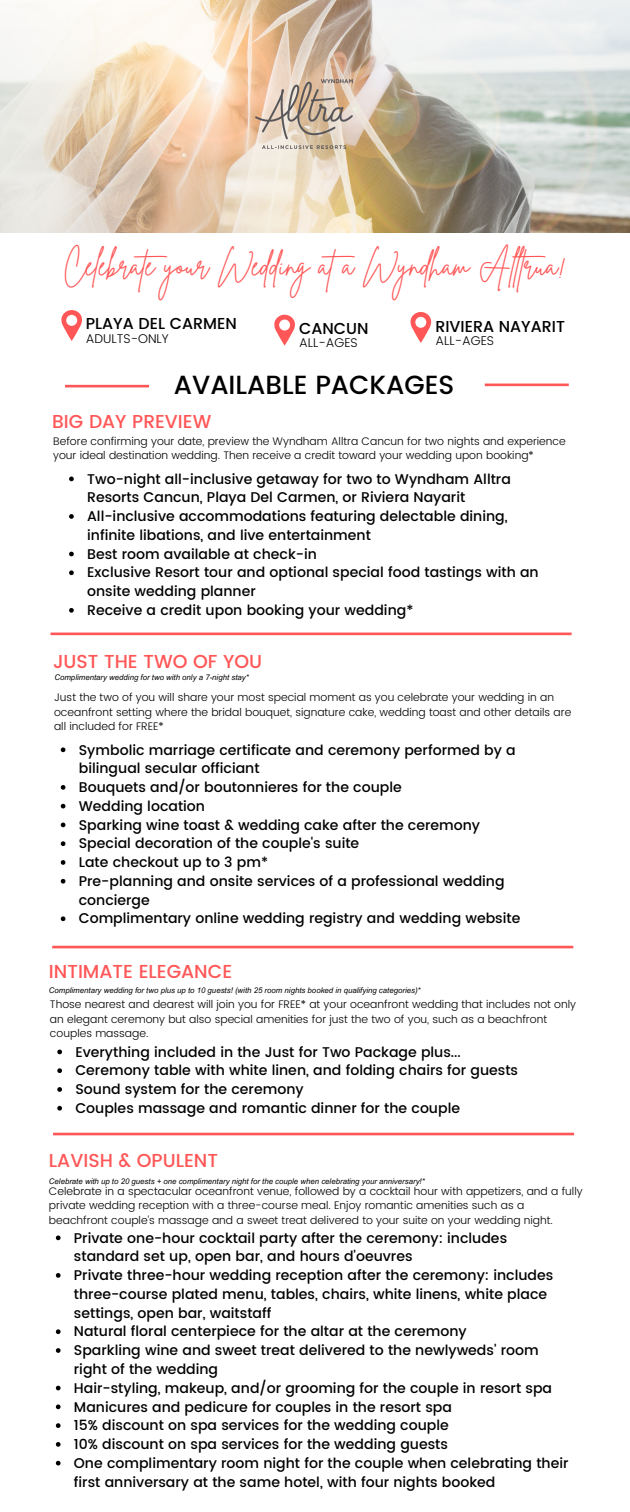
<style>
.page{position:relative;width:630px;height:1512px;background:#fff}
.page>*{position:absolute;margin:0;border:0;box-sizing:border-box;transform-origin:0 0}
.t1{font:29.57px "Brittany Signature";color:#ff5757}
.t2{font:500 26.25px "Poppins";color:#000}
.t3{font:500 18.72px "Poppins";color:#ff5757}
.t4{font:500 15.75px "Poppins";color:#000}
.t5{font:500 14px/18.7px "Poppins";color:#000}
.t6{font:300 12.6px "Poppins";color:#000}
.t7{font:300 11.03px/14.5px "Poppins";color:#000}
.t8{font:italic 7.88px "Arial MT Pro";color:#000}
</style>
<div class="page">
<img style="left:0;top:0;width:630px;height:233px">
<img style="left:242px;top:68px;width:129px;height:93px">
<hr style="left:65px;top:385px;width:84px;height:2px;background:#ff5757">
<hr style="left:485px;top:384px;width:84px;height:2px;background:#ff5757">
<hr style="left:51px;top:633px;width:521px;height:2px;background:#ff5757">
<hr style="left:52px;top:946px;width:521px;height:2px;background:#ff5757">
<hr style="left:53px;top:1133px;width:521px;height:2px;background:#ff5757">
<svg style="left:69px;top:477px;width:5px;height:4px"></svg>
<svg style="left:69px;top:514px;width:5px;height:5px"></svg>
<svg style="left:69px;top:552px;width:5px;height:4px"></svg>
<svg style="left:69px;top:570px;width:5px;height:5px"></svg>
<svg style="left:69px;top:608px;width:5px;height:5px"></svg>
<svg style="left:57px;top:1050px;width:5px;height:4px"></svg>
<svg style="left:57px;top:1068px;width:5px;height:5px"></svg>
<svg style="left:57px;top:1087px;width:5px;height:5px"></svg>
<svg style="left:57px;top:1106px;width:5px;height:5px"></svg>
<svg style="left:61px;top:747px;width:4px;height:5px"></svg>
<svg style="left:61px;top:785px;width:4px;height:5px"></svg>
<svg style="left:61px;top:804px;width:4px;height:4px"></svg>
<svg style="left:61px;top:823px;width:4px;height:4px"></svg>
<svg style="left:61px;top:841px;width:4px;height:5px"></svg>
<svg style="left:61px;top:860px;width:4px;height:5px"></svg>
<svg style="left:61px;top:879px;width:4px;height:5px"></svg>
<svg style="left:61px;top:916px;width:4px;height:5px"></svg>
<svg style="left:56px;top:1236px;width:5px;height:4px"></svg>
<svg style="left:56px;top:1273px;width:5px;height:5px"></svg>
<svg style="left:56px;top:1329px;width:5px;height:5px"></svg>
<svg style="left:56px;top:1348px;width:5px;height:5px"></svg>
<svg style="left:56px;top:1386px;width:5px;height:4px"></svg>
<svg style="left:56px;top:1404px;width:5px;height:5px"></svg>
<svg style="left:56px;top:1423px;width:5px;height:5px"></svg>
<svg style="left:56px;top:1442px;width:5px;height:5px"></svg>
<svg style="left:56px;top:1461px;width:5px;height:5px"></svg>
<svg style="left:61px;top:310px;width:21px;height:31px"></svg>
<svg style="left:274px;top:315px;width:21px;height:31px"></svg>
<svg style="left:410px;top:312px;width:22px;height:31px"></svg>
<p class="t1" style="left:64px;top:246px;width:504px">Celebrate your Wedding ata Wyndham Al trua!</p>
<p class="t4" style="left:86px;top:315px;width:153px">PLAYA DEL CARMEN</p>
<p class="t6" style="left:86px;top:332px;width:84px">ADULTS-ONLY</p>
<p class="t6" style="left:299px;top:336px;width:60px">ALL-AGES</p>
<p class="t4" style="left:435px;top:317px;width:131px">RIVIERA NAYARIT</p>
<p class="t4" style="left:299px;top:320px;width:71px">CANCUN</p>
<p class="t6" style="left:435px;top:334px;width:60px">ALL-AGES</p>
<p class="t2" style="left:174px;top:370px;width:282px">AVAILABLE PACKAGES</p>
<p class="t3" style="left:52px;top:411px;width:161px">BIG DAY PREVIEW</p>
<p class="t7" style="left:53px;top:434px;width:514px">Before confirming your date, preview the Wyndham Alltra Cancun for two nights and experience your ideal destination wedding. Then receive a credit toward your wedding upon booking*</p>
<p class="t5" style="left:87px;top:469px;width:425px">Two-night all-inclusive getaway for two to Wyndham Alltra<br>Resorts Cancun, Playa Del Carmen, or Riviera Nayarit</p>
<p class="t5" style="left:87px;top:507px;width:422px">All-inclusive accommodations featuring delectable dining, infinite libations, and live entertainment</p>
<p class="t5" style="left:87px;top:545px;width:231px">Best room available at check-in</p>
<p class="t5" style="left:87px;top:563px;width:453px">Exclusive Resort tour and optional special food tastings with an onsite wedding planner</p>
<p class="t5" style="left:87px;top:601px;width:328px">Receive a credit upon booking your wedding*</p>
<p class="t3" style="left:53px;top:650px;width:211px">JUST THE TWO OF YOU</p>
<p class="t8" style="left:54px;top:674px;width:196px">Complimentary wedding for two with only a 7-night stay*</p>
<p class="t7" style="left:54px;top:690px;width:519px">Just the two of you will share your most special moment as you celebrate your wedding in an oceanfront setting where the bridal bouquet, signature cake, wedding toast and other details are all included for FREE*</p>
<p class="t5" style="left:79px;top:740px;width:438px">Symbolic marriage certificate and ceremony performed by a bilingual secular officiant</p>
<p class="t5" style="left:79px;top:778px;width:324px">Bouquets and/or boutonnieres for the couple</p>
<p class="t5" style="left:79px;top:797px;width:128px">Wedding location</p>
<p class="t5" style="left:79px;top:815px;width:403px">Sparking wine toast &amp; wedding cake after the ceremony</p>
<p class="t5" style="left:79px;top:834px;width:282px">Special decoration of the couple's suite</p>
<p class="t5" style="left:79px;top:853px;width:191px">Late checkout up to 3 pm*</p>
<p class="t5" style="left:79px;top:872px;width:427px">Pre-planning and onsite services of a professional wedding concierge</p>
<p class="t5" style="left:79px;top:909px;width:443px">Complimentary online wedding registry and wedding website</p>
<p class="t3" style="left:49px;top:961px;width:185px">INTIMATE ELEGANCE</p>
<p class="t8" style="left:49px;top:987px;width:373px">Complimentary wedding for two plus up to 10 guests! (with 25 room nights booked in qualifying categories)*</p>
<p class="t7" style="left:50px;top:997px;width:528px">Those nearest and dearest will join you for FREE* at your oceanfront wedding that includes not only an elegant ceremony but also special amenities for just the two of you, such as a beachfront couples massage.</p>
<p class="t5" style="left:75px;top:1042px;width:387px">Everything included in the Just for Two Package plus...</p>
<p class="t5" style="left:75px;top:1061px;width:444px">Ceremony table with white linen, and folding chairs for guests</p>
<p class="t5" style="left:75px;top:1080px;width:230px">Sound system for the ceremony</p>
<p class="t5" style="left:75px;top:1099px;width:386px">Couples massage and romantic dinner for the couple</p>
<p class="t3" style="left:49px;top:1149px;width:171px">LAVISH &amp; OPULENT</p>
<p class="t8" style="left:49px;top:1178px;width:377px">Celebrate with up to 20 guests + one complimentary night for the couple when celebrating your anniversary!*</p>
<p class="t7" style="left:49px;top:1184px;width:535px">Celebrate in a spectacular oceanfront venue, followed by a cocktail hour with appetizers, and a fully private wedding reception with a three-course meal. Enjoy romantic amenities such as a beachfront couple’s massage and a sweet treat delivered to your suite on your wedding night.</p>
<p class="t5" style="left:74px;top:1228px;width:435px">Private one-hour cocktail party after the ceremony: includes standard set up, open bar, and hours d'oeuvres</p>
<p class="t5" style="left:74px;top:1266px;width:481px">Private three-hour wedding reception after the ceremony: includes three-course plated menu, tables, chairs, white linens, white place settings, open bar, waitstaff</p>
<p class="t5" style="left:74px;top:1322px;width:394px">Natural floral centerpiece for the altar at the ceremony</p>
<p class="t5" style="left:74px;top:1341px;width:466px">Sparkling wine and sweet treat delivered to the newlyweds' room right of the wedding</p>
<p class="t5" style="left:74px;top:1379px;width:480px">Hair-styling, makeup, and/or grooming for the couple in resort spa</p>
<p class="t5" style="left:74px;top:1397px;width:380px">Manicures and pedicure for couples in the resort spa</p>
<p class="t5" style="left:74px;top:1416px;width:376px">15% discount on spa services for the wedding couple</p>
<p class="t5" style="left:74px;top:1435px;width:376px">10% discount on spa services for the wedding guests</p>
<p class="t5" style="left:74px;top:1454px;width:496px">One complimentary room night for the couple when celebrating their first anniversary at the same hotel, with four nights booked</p>
</div>
